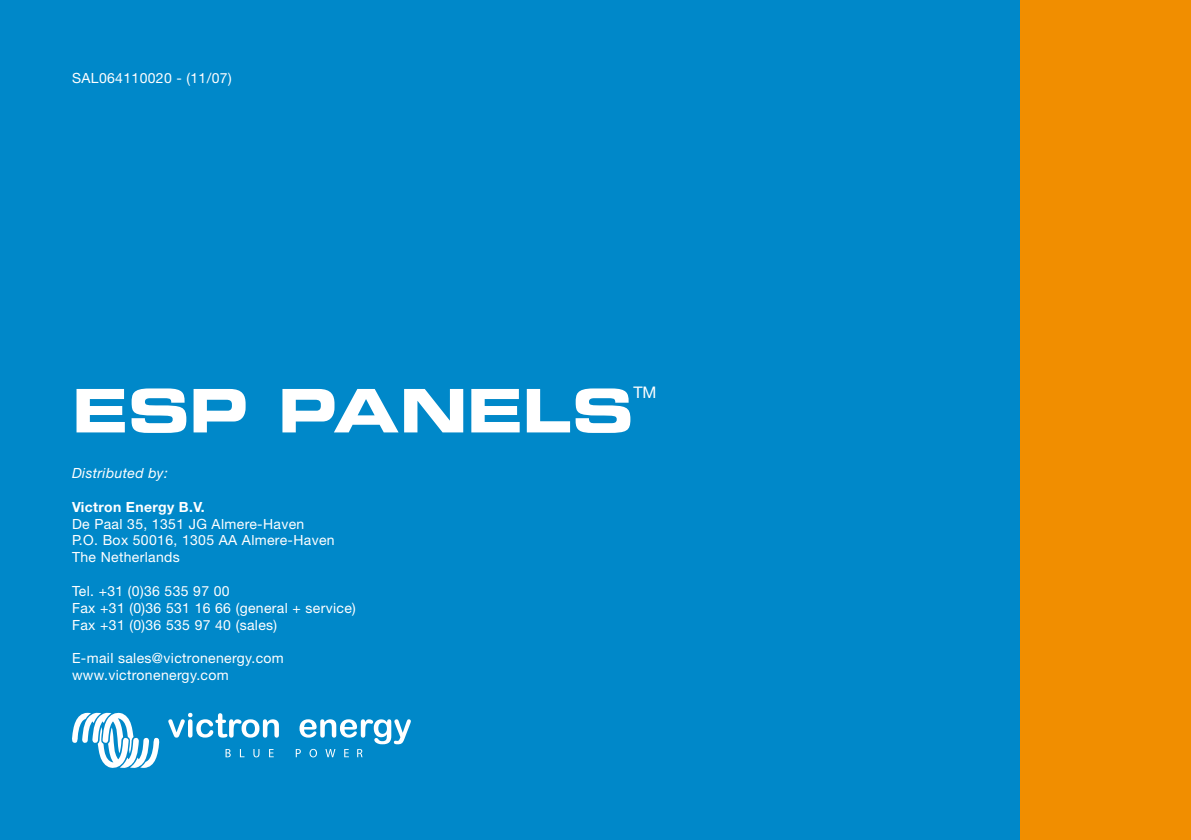
<style>
.page{position:relative;width:1191px;height:840px;background:#fff}
.page>*{position:absolute;margin:0;border:0;box-sizing:border-box;transform-origin:0 0}
.t1{font:60px "Eurostile Bold Extended Two";letter-spacing:-.015em;color:#fff}
.t2{font:16px "Helvetica Neue";color:#fff}
.t3{font:14px/16.8px "Helvetica Neue";letter-spacing:.025em;color:#fff}
.t4{font:700 14px "Helvetica Neue";letter-spacing:.025em;color:#fff}
.t5{font:italic 14px "Helvetica Neue";letter-spacing:.025em;color:#fff}
</style>
<div class="page">
<div style="left:0;top:0;width:1020px;height:839px;background:#0088c9"></div>
<svg style="left:72px;top:712px;width:88px;height:56px"></svg>
<svg style="left:168px;top:712px;width:243px;height:45px"></svg>
<div style="left:1020px;top:0;width:171px;height:839px;background:#f18e00"></div>
<p class="t3" style="left:72px;top:69px;width:161px">SAL064110020 - (11/07)</p>
<h1 class="t1" style="left:72px;top:368px;width:563px">ESP PANELS</h1>
<p class="t2" style="left:633px;top:383px;width:25px">TM</p>
<p class="t5" style="left:72px;top:464px;width:97px">Distributed by:</p>
<p class="t4" style="left:72px;top:498px;width:134px">Victron Energy B.V.</p>
<p class="t3" style="left:72px;top:514px;width:264px">De Paal 35, 1351 JG Almere-Haven<br>P.O. Box 50016, 1305 AA Almere-Haven<br>The Netherlands</p>
<p class="t3" style="left:72px;top:582px;width:285px">Tel. +31 (0)36 535 97 00<br>Fax +31 (0)36 531 16 66 (general + service)<br>Fax +31 (0)36 535 97 40 (sales)</p>
<p class="t3" style="left:72px;top:649px;width:213px">E-mail sales@victronenergy.com www.victronenergy.com</p>
</div>
